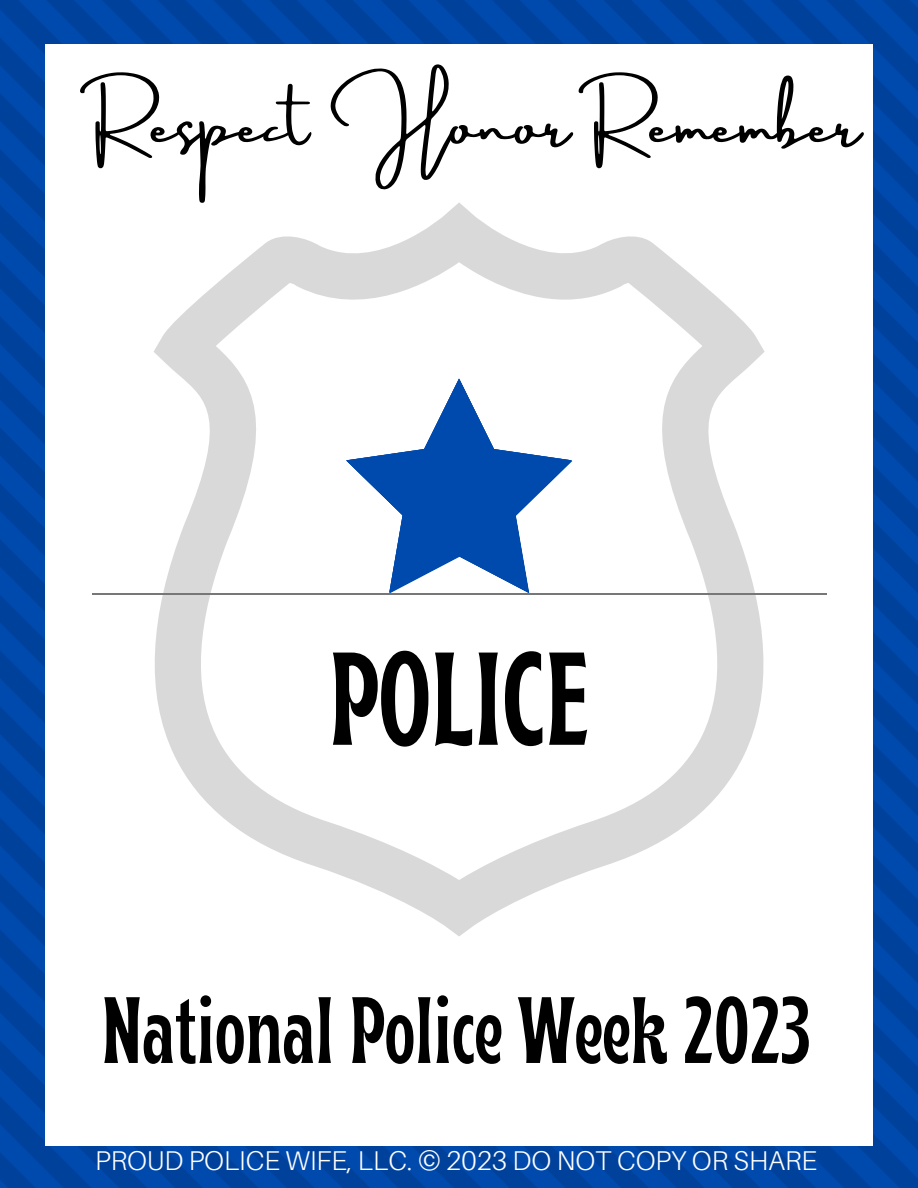
<style>
.page{position:relative;width:918px;height:1188px;background:#fff}
.page>*{position:absolute;margin:0;border:0;box-sizing:border-box;transform-origin:0 0}
.t1{font:700 condensed 131.7px "Brice";color:#000}
.t2{font:700 condensed 93.9px "Brice";color:#000}
.t3{font:58.2px "Amsterdam Three";color:#000}
.t4{font:300 27.15px "Aileron";color:#fff}
</style>
<div class="page">
<img style="left:0;top:0;width:918px;height:1188px">
<div style="left:45px;top:44px;width:828px;height:1101px;background:#fff"></div>
<svg style="left:154px;top:203px;width:611px;height:733px"></svg>
<hr style="left:92px;top:593px;width:734px;height:2px;background:#777">
<svg style="left:346px;top:379px;width:226px;height:214px"></svg>
<p class="t3" style="left:93px;top:92px;width:768px">Respect Honor Remember</p>
<p class="t1" style="left:329px;top:646px;width:262px">POLICE</p>
<p class="t2" style="left:101px;top:993px;width:711px">National Police Week 2023</p>
<p class="t4" style="left:95px;top:1144px;width:723px">PROUD POLICE WIFE, LLC. © 2023 DO NOT COPY OR SHARE</p>
</div>
